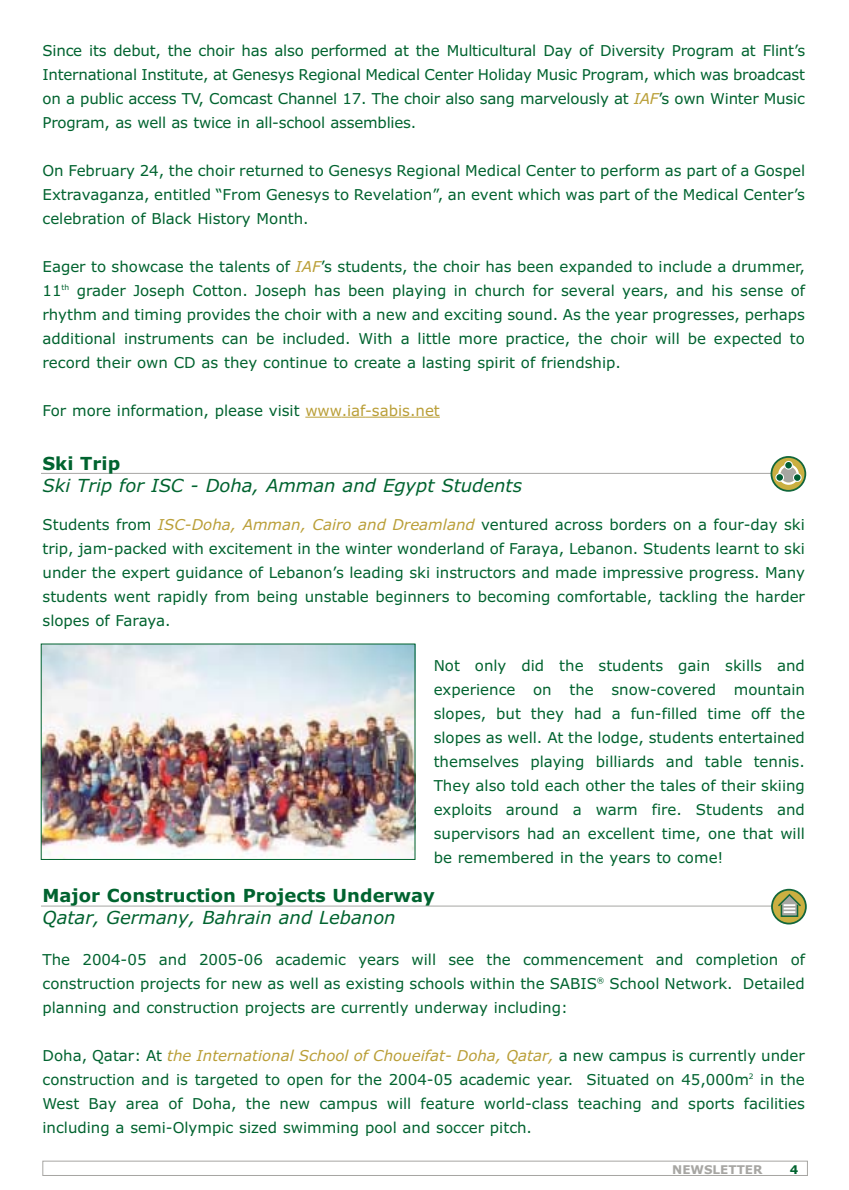
<style>
.page{position:relative;width:849px;height:1190px;background:#fff}
.page>*{position:absolute;margin:0;border:0;box-sizing:border-box;transform-origin:0 0}
.t1{font:italic 18px "Verdana";color:#00632f}
.t2{font:700 18px "Verdana";color:#00632f}
.t3{font:15px/24px "Verdana";color:#00632f;text-align:justify}
.t4{font:700 12px "Verdana";color:#a7a6a3}
.t5{font:700 12px "Verdana";color:#00632f}
.s1{font-style:italic;color:#ba9f38}
.s2{color:#ba9f38}
</style>
<div class="page">
<div style="left:42px;top:1160px;width:766px;height:15px;border:1px solid #a7a6a3"></div>
<hr style="left:41px;top:473px;width:736px;height:1px;background:#a7a6a3">
<svg style="left:771px;top:457px;width:34px;height:34px"></svg>
<div style="left:771px;top:456px;width:35px;height:36px;border:2px solid #12673b;border-radius:50%"></div>
<svg style="left:778px;top:464px;width:24px;height:21px"></svg>
<div style="left:776px;top:473px;width:8px;height:8px;background:#005e34;border-radius:50%"></div>
<div style="left:775px;top:473px;width:9px;height:9px;border:1px solid #fff;border-radius:50%"></div>
<div style="left:785px;top:461px;width:7px;height:8px;background:#005e34;border-radius:50%"></div>
<div style="left:784px;top:461px;width:9px;height:8px;border:1px solid #fff;border-radius:50%"></div>
<img style="left:43px;top:646px;width:370px;height:211px">
<hr style="left:305px;top:416px;width:37px;height:2px;background:#ba9f38">
<hr style="left:342px;top:416px;width:23px;height:2px;background:#ba9f38">
<hr style="left:365px;top:416px;width:75px;height:2px;background:#ba9f38">
<hr style="left:41px;top:905px;width:736px;height:1px;background:#a7a6a3">
<svg style="left:772px;top:889px;width:34px;height:34px"></svg>
<div style="left:771px;top:888px;width:36px;height:36px;border:2px solid #12673b;border-radius:50%"></div>
<svg style="left:776px;top:892px;width:27px;height:25px"></svg>
<p class="t3" style="left:43px;top:39px;width:764px">Since its debut, the choir has also performed at the Multicultural Day of Diversity Program at Flint’s International Institute, at Genesys Regional Medical Center Holiday Music Program, which was broadcast on a public access TV, Comcast Channel 17. The choir also sang marvelously at <span class="s1">IAF</span>’s own Winter Music Program, as well as twice in all-school assemblies.</p>
<p class="t3" style="left:43px;top:159px;width:764px">On February 24, the choir returned to Genesys Regional Medical Center to perform as part of a Gospel Extravaganza, entitled “From Genesys to Revelation”, an event which was part of the Medical Center’s celebration of Black History Month.</p>
<p class="t3" style="left:43px;top:255px;width:764px">Eager to showcase the talents of <span class="s1">IAF</span>’s students, the choir has been expanded to include a drummer, 11<sup>th</sup> grader Joseph Cotton. Joseph has been playing in church for several years, and his sense of rhythm and timing provides the choir with a new and exciting sound. As the year progresses, perhaps additional instruments can be included. With a little more practice, the choir will be expected to record their own CD as they continue to create a lasting spirit of friendship.</p>
<p class="t3" style="left:43px;top:399px;width:399px">For more information, please visit <span class="s2">www.iaf-sabis.net</span></p>
<p class="t2" style="left:43px;top:456px;width:79px">Ski Trip</p>
<p class="t1" style="left:43px;top:478px;width:481px">Ski Trip for ISC - Doha, Amman and Egypt Students</p>
<p class="t3" style="left:43px;top:513px;width:764px">Students from <span class="s1">ISC-Doha, Amman, Cairo and Dreamland</span> ventured across borders on a four-day ski trip, jam-packed with excitement in the winter wonderland of Faraya, Lebanon. Students learnt to ski under the expert guidance of Lebanon’s leading ski instructors and made impressive progress. Many students went rapidly from being unstable beginners to becoming comfortable, tackling the harder slopes of Faraya.</p>
<p class="t3" style="left:434px;top:654px;width:373px">Not only did the students gain skills and experience on the snow-covered mountain slopes, but they had a fun-filled time off the slopes as well. At the lodge, students entertained themselves playing billiards and table tennis.<br>They also told each other the tales of their skiing exploits around a warm fire. Students and supervisors had an excellent time, one that will be remembered in the years to come!</p>
<p class="t2" style="left:43px;top:888px;width:394px">Major Construction Projects Underway</p>
<p class="t1" style="left:43px;top:910px;width:355px">Qatar, Germany, Bahrain and Lebanon</p>
<p class="t3" style="left:43px;top:948px;width:764px">The 2004-05 and 2005-06 academic years will see the commencement and completion of construction projects for new as well as existing schools within the SABIS<sup>®</sup> School Network. Detailed planning and construction projects are currently underway including:</p>
<p class="t3" style="left:43px;top:1044px;width:764px">Doha, Qatar: At <span class="s1">the International School of Choueifat- Doha, Qatar,</span> a new campus is currently under construction and is targeted to open for the 2004-05 academic year. Situated on 45,000m<sup>2</sup> in the West Bay area of Doha, the new campus will feature world-class teaching and sports facilities including a semi-Olympic sized swimming pool and soccer pitch.</p>
<p class="t4" style="left:672px;top:1164px;width:92px">NEWSLETTER</p>
<p class="t5" style="left:790px;top:1164px;width:10px">4</p>
</div>
